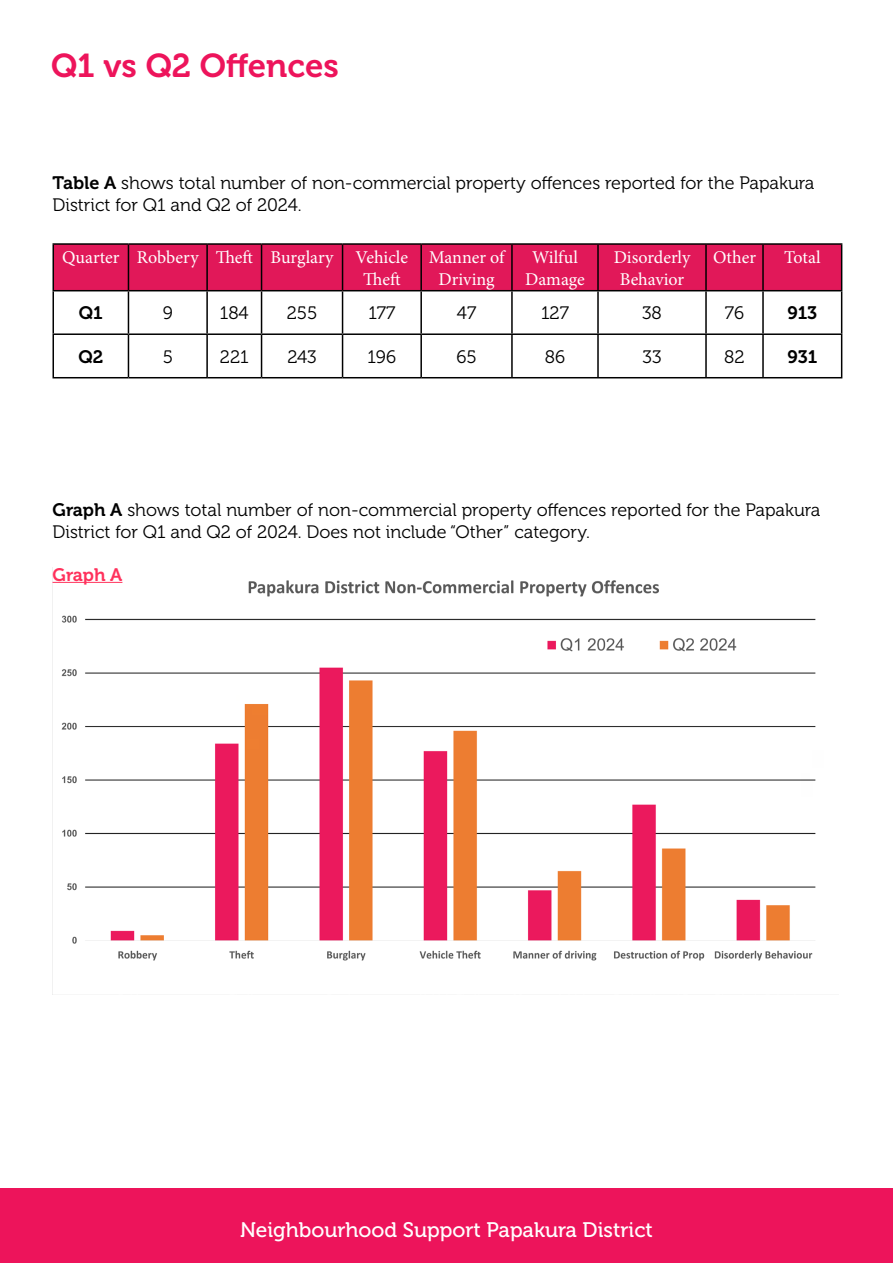
<style>
.page{position:relative;width:893px;height:1263px;background:#fff}
.page>*{position:absolute;margin:0;border:0;box-sizing:border-box;transform-origin:0 0}
.t1{font:33px "Museo 700";color:#ed145b}
.t2{font:21px "Museo 500";color:#fff}
.t3{font:18px/21.6px "Museo 300";color:#000}
.t4{font:18px/21.6px "Minion Pro";color:#fff;text-align:center}
.t5{font:18px "Museo 700";color:#000}
.t6{font:18px "Museo 700";letter-spacing:-.005em;color:#ff315c}
.s1{font-family:"Museo 700"}
</style>
<div class="page">
<img style="left:52px;top:567px;width:764px;height:427px">
<hr style="left:53px;top:582px;width:69px;height:1px;background:#ff315c">
<div style="left:0;top:1188px;width:893px;height:75px;background:#ed145b"></div>
<div style="left:54px;top:245px;width:787px;height:45px;background:#e11859"></div>
<hr style="left:128px;top:245px;width:1px;height:45px;background:#000">
<hr style="left:206px;top:245px;width:2px;height:45px;background:#000">
<hr style="left:261px;top:245px;width:1px;height:45px;background:#000">
<hr style="left:342px;top:245px;width:1px;height:45px;background:#000">
<hr style="left:420px;top:245px;width:2px;height:45px;background:#000">
<hr style="left:511px;top:245px;width:2px;height:45px;background:#000">
<hr style="left:597px;top:245px;width:2px;height:45px;background:#000">
<hr style="left:705px;top:245px;width:2px;height:45px;background:#000">
<hr style="left:762px;top:245px;width:2px;height:45px;background:#000">
<hr style="left:53px;top:291px;width:1px;height:42px;background:#000">
<hr style="left:128px;top:291px;width:1px;height:42px;background:#000">
<hr style="left:206px;top:291px;width:2px;height:42px;background:#000">
<hr style="left:261px;top:291px;width:1px;height:42px;background:#000">
<hr style="left:342px;top:291px;width:1px;height:42px;background:#000">
<hr style="left:420px;top:291px;width:2px;height:42px;background:#000">
<hr style="left:511px;top:291px;width:2px;height:42px;background:#000">
<hr style="left:597px;top:291px;width:2px;height:42px;background:#000">
<hr style="left:705px;top:291px;width:2px;height:42px;background:#000">
<hr style="left:762px;top:291px;width:2px;height:42px;background:#000">
<hr style="left:841px;top:291px;width:1px;height:42px;background:#000">
<hr style="left:53px;top:333px;width:75px;height:2px;background:#000">
<hr style="left:53px;top:335px;width:1px;height:42px;background:#000">
<hr style="left:128px;top:333px;width:79px;height:2px;background:#000">
<hr style="left:128px;top:335px;width:1px;height:42px;background:#000">
<hr style="left:207px;top:333px;width:55px;height:2px;background:#000">
<hr style="left:206px;top:335px;width:2px;height:42px;background:#000">
<hr style="left:262px;top:333px;width:81px;height:2px;background:#000">
<hr style="left:261px;top:335px;width:1px;height:42px;background:#000">
<hr style="left:343px;top:333px;width:78px;height:2px;background:#000">
<hr style="left:342px;top:335px;width:1px;height:42px;background:#000">
<hr style="left:421px;top:333px;width:91px;height:2px;background:#000">
<hr style="left:420px;top:335px;width:2px;height:42px;background:#000">
<hr style="left:512px;top:333px;width:86px;height:2px;background:#000">
<hr style="left:511px;top:335px;width:2px;height:42px;background:#000">
<hr style="left:598px;top:333px;width:108px;height:2px;background:#000">
<hr style="left:597px;top:335px;width:2px;height:42px;background:#000">
<hr style="left:706px;top:333px;width:57px;height:2px;background:#000">
<hr style="left:705px;top:335px;width:2px;height:42px;background:#000">
<hr style="left:763px;top:333px;width:79px;height:2px;background:#000">
<hr style="left:762px;top:335px;width:2px;height:42px;background:#000">
<hr style="left:841px;top:335px;width:1px;height:42px;background:#000">
<hr style="left:53px;top:377px;width:75px;height:1px;background:#000">
<hr style="left:128px;top:377px;width:79px;height:1px;background:#000">
<hr style="left:207px;top:377px;width:55px;height:1px;background:#000">
<hr style="left:262px;top:377px;width:81px;height:1px;background:#000">
<hr style="left:343px;top:377px;width:78px;height:1px;background:#000">
<hr style="left:421px;top:377px;width:91px;height:1px;background:#000">
<hr style="left:512px;top:377px;width:86px;height:1px;background:#000">
<hr style="left:598px;top:377px;width:108px;height:1px;background:#000">
<hr style="left:706px;top:377px;width:57px;height:1px;background:#000">
<hr style="left:763px;top:377px;width:79px;height:1px;background:#000">
<hr style="left:53px;top:243px;width:75px;height:2px;background:#000">
<hr style="left:53px;top:245px;width:1px;height:45px;background:#000">
<hr style="left:128px;top:243px;width:79px;height:2px;background:#000">
<hr style="left:207px;top:243px;width:55px;height:2px;background:#000">
<hr style="left:262px;top:243px;width:81px;height:2px;background:#000">
<hr style="left:343px;top:243px;width:78px;height:2px;background:#000">
<hr style="left:421px;top:243px;width:91px;height:2px;background:#000">
<hr style="left:512px;top:243px;width:86px;height:2px;background:#000">
<hr style="left:598px;top:243px;width:108px;height:2px;background:#000">
<hr style="left:706px;top:243px;width:57px;height:2px;background:#000">
<hr style="left:763px;top:243px;width:79px;height:2px;background:#000">
<hr style="left:841px;top:245px;width:1px;height:45px;background:#000">
<hr style="left:53px;top:290px;width:75px;height:1px;background:#000">
<hr style="left:128px;top:290px;width:79px;height:1px;background:#000">
<hr style="left:207px;top:290px;width:55px;height:1px;background:#000">
<hr style="left:262px;top:290px;width:81px;height:1px;background:#000">
<hr style="left:343px;top:290px;width:78px;height:1px;background:#000">
<hr style="left:421px;top:290px;width:91px;height:1px;background:#000">
<hr style="left:512px;top:290px;width:86px;height:1px;background:#000">
<hr style="left:598px;top:290px;width:108px;height:1px;background:#000">
<hr style="left:706px;top:290px;width:57px;height:1px;background:#000">
<hr style="left:763px;top:290px;width:79px;height:1px;background:#000">
<h1 class="t1" style="left:51px;top:47px;width:289px">Q1 vs Q2 Offences</h1>
<p class="t3" style="left:53px;top:173px;width:763px"><span class="s1">Table A</span> shows total number of non-commercial property offences reported for the Papakura<br>District for Q1 and Q2 of 2024.</p>
<p class="t4" style="left:363px;top:247px;width:46px;text-align:left;text-indent:-301px">Quarter Robbery Theft Burglary Vehicle<br>Theft</p>
<p class="t4" style="left:429px;top:247px;width:77px">Manner of<br>Driving</p>
<p class="t4" style="left:525px;top:247px;width:61px">Wilful<br>Damage</p>
<p class="t4" style="left:614px;top:247px;width:78px">Disorderly<br>Behavior</p>
<p class="t4" style="left:713px;top:247px;width:45px">Other</p>
<p class="t4" style="left:784px;top:247px;width:38px">Total</p>
<p class="t5" style="left:79px;top:303px;width:25px">Q1</p>
<p class="t3" style="left:163px;top:303px;width:12px">9</p>
<p class="t3" style="left:220px;top:303px;width:30px">184</p>
<p class="t3" style="left:287px;top:303px;width:32px">255</p>
<p class="t3" style="left:368px;top:303px;width:28px">177</p>
<p class="t3" style="left:457px;top:303px;width:21px">47</p>
<p class="t3" style="left:541px;top:303px;width:29px">127</p>
<p class="t3" style="left:642px;top:303px;width:21px">38</p>
<p class="t3" style="left:725px;top:303px;width:21px">76</p>
<p class="t5" style="left:787px;top:303px;width:31px">913</p>
<p class="t5" style="left:78px;top:346px;width:26px">Q2</p>
<p class="t3" style="left:163px;top:346px;width:12px">5</p>
<p class="t3" style="left:220px;top:346px;width:30px">221</p>
<p class="t3" style="left:287px;top:346px;width:31px">243</p>
<p class="t3" style="left:368px;top:346px;width:30px">196</p>
<p class="t3" style="left:456px;top:346px;width:22px">65</p>
<p class="t3" style="left:545px;top:346px;width:22px">86</p>
<p class="t3" style="left:642px;top:346px;width:21px">33</p>
<p class="t3" style="left:724px;top:346px;width:22px">82</p>
<p class="t5" style="left:787px;top:346px;width:31px">931</p>
<p class="t3" style="left:53px;top:499px;width:769px"><span class="s1">Graph A</span> shows total number of non-commercial property offences reported for the Papakura<br>District for Q1 and Q2 of 2024. Does not include “Other” category.</p>
<p class="t6" style="left:53px;top:564px;width:71px">Graph A</p>
<p class="t2" style="left:240px;top:1218px;width:414px">Neighbourhood Support Papakura District</p>
</div>
